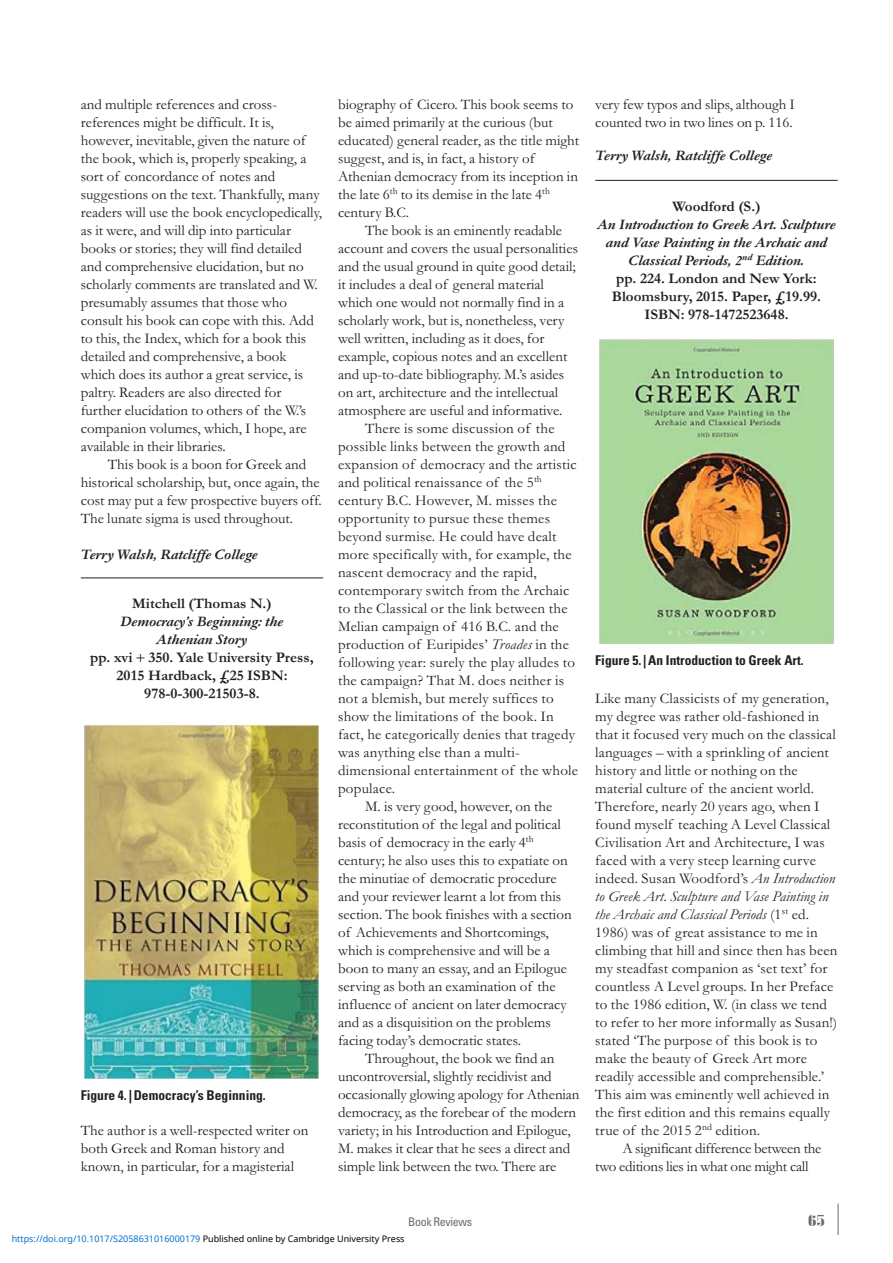
<style>
.page{position:relative;width:893px;height:1263px;background:#fff}
.page>*{position:absolute;margin:0;border:0;box-sizing:border-box;transform-origin:0 0}
.T{font:15px/18px "Garamond";color:#231f20}
.T1{font:15px/18px "Garamond";letter-spacing:.01em;color:#231f20}
.BR2{font:italic 700 15px/18px "Garamond";color:#231f20;text-align:center}
.BR2-2{font:700 15px/18px "Garamond";color:#231f20;text-align:center}
.BRCA{font:italic 700 15px "Garamond";color:#231f20}
.Folio{font:15px "Onyx MT Std";color:#6c6d70;scale:2 1}
.FC{font:700 condensed 13.5px "Univers LT Std";color:#231f20}
.RRH{font:condensed 12px "Univers LT Std";letter-spacing:-.03em;color:#6c6d70}
.t1{font:9px "Noto Sans";color:#0172cf}
.s1{font-style:italic}
.s2{font-style:normal}
.s3{color:#000}
</style>
<div class="page">
<hr style="left:838px;top:1204px;width:1px;height:31px;background:#6c6d70">
<hr style="left:81px;top:577px;width:242px;height:1px;background:#231f20">
<hr style="left:595px;top:180px;width:243px;height:1px;background:#231f20">
<img style="left:599px;top:340px;width:234px;height:304px">
<img style="left:85px;top:725px;width:234px;height:354px">
<p class="T" style="left:81px;top:95px;width:243px">and multiple references and cross&shy;references might be difficult. It is, however, inevitable, given the nature of the book, which is, properly speaking, a sort of concordance of notes and suggestions on the text. Thankfully, many readers will use the book encyclopedically, as it were, and will dip into particular books or stories; they will find detailed and comprehensive elucidation, but no scholarly comments are translated and W. presumably assumes that those who consult his book can cope with this. Add to this, the Index, which for a book this detailed and comprehensive, a book which does its author a great service, is paltry. Readers are also directed for further elucidation to others of the W.’s companion volumes, which, I hope, are available in their libraries.</p>
<p class="T" style="left:81px;top:455px;width:243px;text-indent:27px">This book is a boon for Greek and historical scholarship, but, once again, the cost may put a few prospective buyers off.<br>The lunate sigma is used throughout.</p>
<p class="BRCA" style="left:81px;top:546px;width:179px">Terry Walsh, Ratcliffe College</p>
<p class="BR2-2" style="left:90px;top:595px;width:225px">Mitchell (Thomas N.)<br><span class="s1">Democracy’s Beginning: the<br>Athenian Story<br></span>pp. xvi 350. Yale University Press,<br>2015 Hardback, £25 ISBN:<br>978-0-300-21503-8.</p>
<p class="FC" style="left:81px;top:1086px;width:187px">Figure 4.|Democracy’s Beginning.</p>
<p class="T1" style="left:81px;top:1121px;width:229px">The author is a well-respected writer on both Greek and Roman history and known, in particular, for a magisterial</p>
<p class="T1" style="left:338px;top:95px;width:243px">biography of Cicero. This book seems to be aimed primarily at the curious (but educated) general reader, as the title might suggest, and is, in fact, a history of Athenian democracy from its inception in the late 6<sup>th</sup> to its demise in the late 4<sup>th </sup>century B.C.</p>
<p class="T" style="left:338px;top:221px;width:242px;text-indent:27px">The book is an eminently readable account and covers the usual personalities and the usual ground in quite good detail; it includes a deal of general material which one would not normally find in a scholarly work, but is, nonetheless, very well written, including as it does, for example, copious notes and an excellent and up-to-date bibliography. M.’s asides on art, architecture and the intellectual atmosphere are useful and informative.</p>
<p class="T" style="left:338px;top:419px;width:242px;text-indent:27px">There is some discussion of the possible links between the growth and expansion of democracy and the artistic and political renaissance of the 5<sup>th </sup>century B.C. However, M. misses the opportunity to pursue these themes beyond surmise. He could have dealt more specifically with, for example, the nascent democracy and the rapid, contemporary switch from the Archaic to the Classical or the link between the Melian campaign of 416 B.C. and the production of Euripides’ <span class="s1">Troades</span> in the following year: surely the play alludes to the campaign? That M. does neither is not a blemish, but merely suffices to show the limitations of the book. In fact, he categorically denies that tragedy was anything else than a multi&shy;dimensional entertainment of the whole populace.</p>
<p class="T" style="left:338px;top:797px;width:235px;text-indent:27px">M. is very good, however, on the reconstitution of the legal and political basis of democracy in the early 4<sup>th </sup>century; he also uses this to expatiate on the minutiae of democratic procedure and your reviewer learnt a lot from this section. The book finishes with a section of Achievements and Shortcomings, which is comprehensive and will be a boon to many an essay, and an Epilogue serving as both an examination of the influence of ancient on later democracy and as a disquisition on the problems facing today’s democratic states.</p>
<p class="T" style="left:338px;top:1049px;width:243px;text-indent:27px">Throughout, the book we find an uncontroversial, slightly recidivist and occasionally glowing apology for Athenian democracy, as the forebear of the modern variety; in his Introduction and Epilogue, M. makes it clear that he sees a direct and simple link between the two. There are</p>
<p class="T" style="left:595px;top:95px;width:201px">very few typos and slips, although I counted two in two lines on p. 116.</p>
<p class="BRCA" style="left:595px;top:147px;width:179px">Terry Walsh, Ratcliffe College</p>
<p class="BR2" style="left:597px;top:197px;width:240px"><span class="s2">Woodford (S.)<br></span>An Introduction to Greek Art. Sculpture and Vase Painting in the Archaic and<br>Classical Periods, 2<sup>nd</sup> Edition.<br><span class="s2">pp. 224. London and New York:<br>Bloomsbury, 2015. Paper, £19.99.<br>ISBN: 978-1472523648.</span></p>
<p class="FC" style="left:595px;top:652px;width:210px">Figure 5. |An Introduction to Greek Art.</p>
<p class="T1" style="left:595px;top:689px;width:244px">Like many Classicists of my generation, my degree was rather old-fashioned in that it focused very much on the classical languages – with a sprinkling of ancient history and little or nothing on the material culture of the ancient world.<br>Therefore, nearly 20 years ago, when I found myself teaching A Level Classical Civilisation Art and Architecture, I was faced with a very steep learning curve indeed. Susan Woodford’s <span class="s1">An Introduction to Greek Art. Sculpture and Vase Painting in the Archaic and Classical Periods</span> (1<sup>st</sup> ed.<br>1986) was of great assistance to me in climbing that hill and since then has been my steadfast companion as ‘set text’ for countless A Level groups. In her Preface to the 1986 edition, W. (in class we tend to refer to her more informally as Susan!) stated ‘The purpose of this book is to make the beauty of Greek Art more readily accessible and comprehensible.’ This aim was eminently well achieved in the first edition and this remains equally true of the 2015 2<sup>nd</sup> edition.</p>
<p class="T" style="left:595px;top:1139px;width:228px;text-indent:27px">A significant difference between the two editions lies in what one might call</p>
<p class="RRH" style="left:408px;top:1214px;width:65px">Book Reviews</p>
<p class="Folio" style="left:808px;top:1212px;width:10px">65</p>
<p class="t1" style="left:12px;top:1232px;width:394px">https://doi.org/10.1017/S2058631016000179 <span class="s3">Published online by Cambridge University Press</span></p>
</div>
